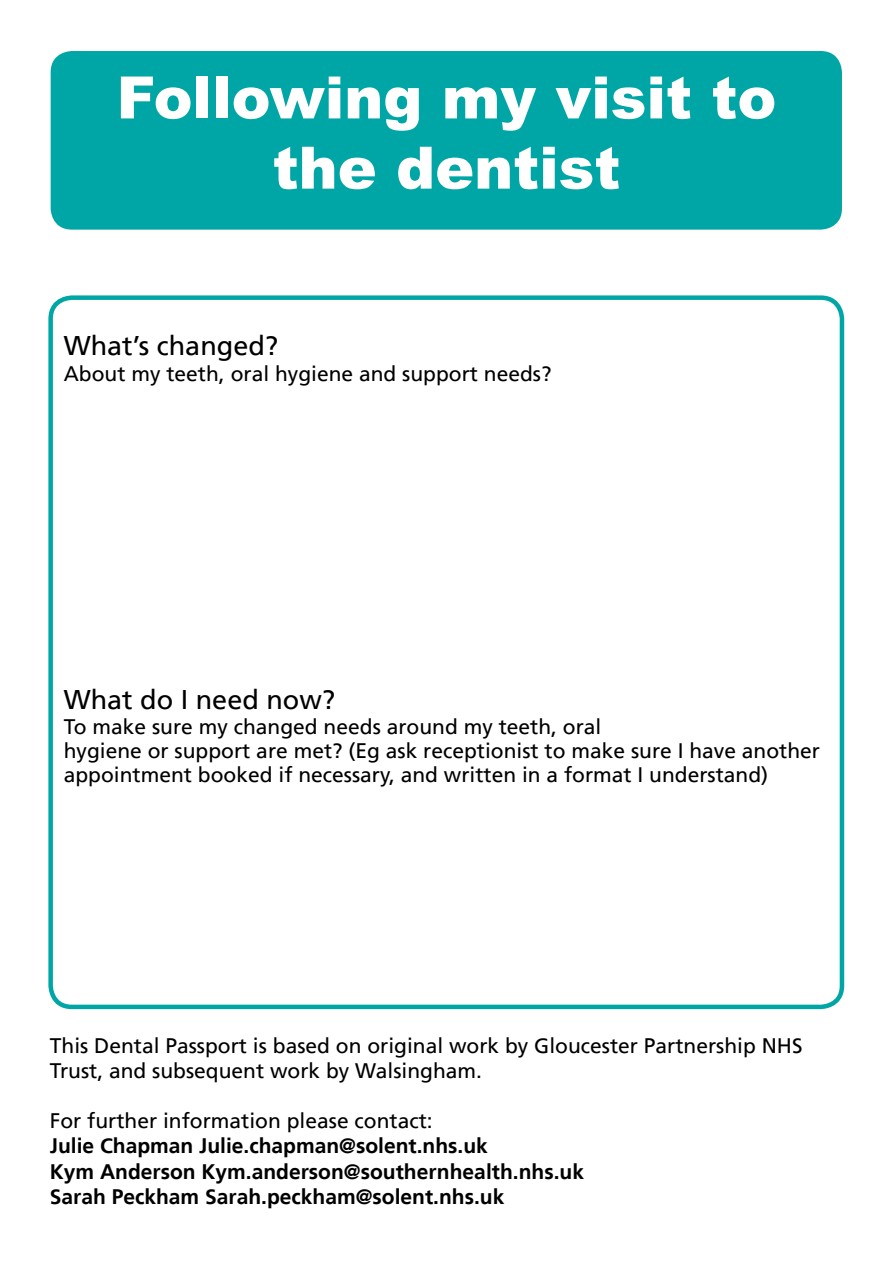
<style>
.page{position:relative;width:893px;height:1263px;background:#fff}
.page>*{position:absolute;margin:0;border:0;box-sizing:border-box;transform-origin:0 0}
.t1{font:900 58.5px/70.2px "Arial";color:#fff;text-align:center}
.t2{font:27px "Frutiger";color:#000}
.t3{font:21px/24px "Frutiger";color:#000}
.t4{font:700 21px/25.2px "Frutiger";color:#000}
</style>
<div class="page">
<div style="left:51px;top:51px;width:791px;height:179px;background:#00a6a5;border-radius:21px"></div>
<div style="left:48px;top:295px;width:796px;height:714px;border:4px solid #00a6a5;border-radius:21px"></div>
<h1 class="t1" style="left:117px;top:61px;width:661px">Following my visit to the dentist</h1>
<p class="t2" style="left:64px;top:330px;width:216px">What’s changed?</p>
<p class="t3" style="left:64px;top:361px;width:489px">About my teeth, oral hygiene and support needs?</p>
<p class="t2" style="left:64px;top:684px;width:273px">What do I need now?</p>
<p class="t3" style="left:64px;top:715px;width:758px">To make sure my changed needs around my teeth, oral<br>hygiene or support are met? (Eg ask receptionist to make sure I have another appointment booked if necessary, and written in a format I understand)</p>
<p class="t3" style="left:50px;top:1033px;width:754px;line-height:25.2px">This Dental Passport is based on original work by Gloucester Partnership NHS<br>Trust, and subsequent work by Walsingham.</p>
<p class="t3" style="left:50px;top:1109px;width:384px">For further information please contact:</p>
<p class="t4" style="left:50px;top:1133px;width:536px">Julie Chapman Julie.chapman@solent.nhs.uk<br>Kym Anderson Kym.anderson@southernhealth.nhs.uk<br>Sarah Peckham Sarah.peckham@solent.nhs.uk</p>
</div>
